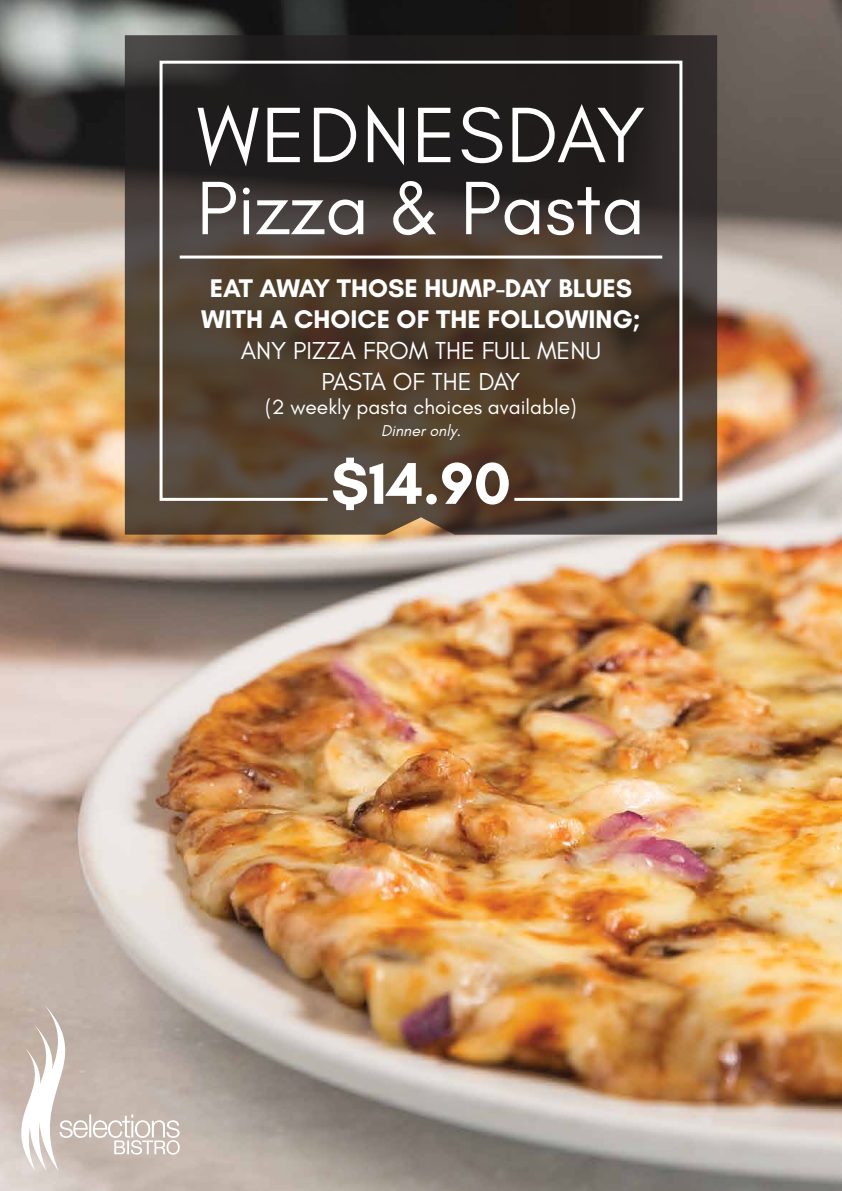
<style>
.page{position:relative;width:842px;height:1191px;background:#fff}
.page>*{position:absolute;margin:0;border:0;box-sizing:border-box;transform-origin:0 0}
.t1{font:80px "Glacial Indifference";letter-spacing:.025em;color:#fff}
.t2{font:77px "Glacial Indifference";color:#fff}
.t3{font:700 60px "Glacial Indifference";color:#fff}
.t4{font:700 26px/31.2px "Glacial Indifference";color:#fff;text-align:center}
.t5{font:25px/31px "Glacial Indifference";color:#fff;text-align:center}
.t6{font:21px "Glacial Indifference";color:#fff}
.t7{font:italic 16px "Glacial Indifference";color:#fff}
</style>
<div class="page">
<img style="left:0;top:0;width:842px;height:1191px">
<svg style="left:125px;top:35px;width:592px;height:499px;background:#433932"></svg>
<svg style="left:158px;top:59px;width:526px;height:443px;background:#44392f"></svg>
<svg style="left:0;top:1004px;width:180px;height:167px;background:#c9bdb5"></svg>
<hr style="left:180px;top:255px;width:482px;height:3px;background:#fff">
<h1 class="t1" style="left:197px;top:91px;width:450px">WEDNESDAY</h1>
<h2 class="t2" style="left:197px;top:165px;width:450px">Pizza &amp; Pasta</h2>
<p class="t4" style="left:201px;top:272px;width:441px">EAT AWAY THOSE HUMP-DAY BLUES<br>WITH A CHOICE OF THE FOLLOWING;</p>
<p class="t5" style="left:241px;top:335px;width:362px">ANY PIZZA FROM THE FULL MENU<br>PASTA OF THE DAY</p>
<p class="t6" style="left:265px;top:395px;width:313px">(2 weekly pasta choices available)</p>
<p class="t7" style="left:381px;top:421px;width:81px">Dinner only.</p>
<h3 class="t3" style="left:331px;top:446px;width:181px">$14.90</h3>
</div>
